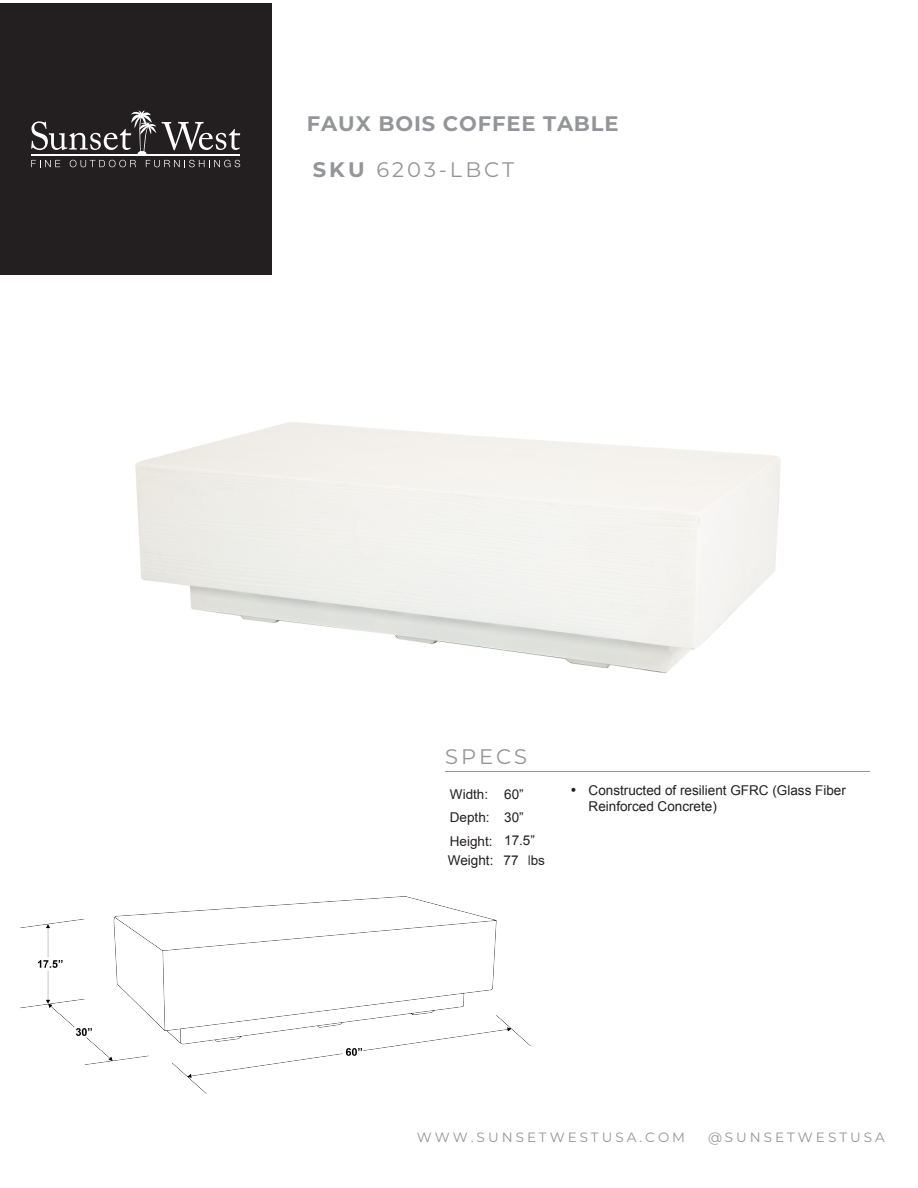
<style>
.page{position:relative;width:918px;height:1188px;background:#fff}
.page>*{position:absolute;margin:0;border:0;box-sizing:border-box;transform-origin:0 0}
.t1{font:700 21px/45.6px "Montserrat";letter-spacing:.04em;color:#939598}
.t2{font:21px "Montserrat";letter-spacing:.145em;color:#939598}
.t3{font:13.5px/16.2px "Arial";color:#221e1f}
.t4{font:13.5px "Montserrat";letter-spacing:.225em;color:#939598}
.t5{font:13.5px/23.4px "Arial";color:#231f20}
.s1{font-weight:400}
.s2{font-style:inherit}
.s3{color:#231f20}
</style>
<div class="page">
<hr style="left:445px;top:771px;width:425px;height:1px;background:#939598">
<div style="left:0;top:3px;width:272px;height:272px;background:#231f20"></div>
<svg style="left:31px;top:160px;width:29px;height:7px"></svg>
<svg style="left:70px;top:160px;width:66px;height:7px"></svg>
<svg style="left:146px;top:160px;width:94px;height:7px"></svg>
<hr style="left:31px;top:154px;width:209px;height:2px;background:#fff">
<svg style="left:31px;top:110px;width:209px;height:44px"></svg>
<img style="left:20px;top:896px;width:511px;height:198px">
<h1 class="t1" style="left:307px;top:100px;width:313px">FAUX BOIS COFFEE TABLE<br>SKU <span class="s1">6203-LBCT</span></h1>
<h1 class="t2" style="left:445px;top:742px;width:84px">SPECS</h1>
<p class="t5" style="left:450px;top:782px;width:87px"><span class="s2">W</span>idth: 60”<br><span class="s2">D</span>epth: 3<span class="s2">0</span>”<br><span class="s2">H</span>eight: 17.5”</p>
<p class="t3" style="left:448px;top:853px;width:99px">Weight: <span class="s3">77 lbs</span></p>
<p class="t3" style="left:589px;top:782px;width:259px;text-indent:-18px">• Constructed of resilient GFRC (Glass Fiber<br>Reinforced Concrete)</p>
<p class="t4" style="left:417px;top:1128px;width:270px">WWW.SUNSETWESTUSA.COM</p>
<p class="t4" style="left:708px;top:1128px;width:178px">@SUNSETWESTUSA</p>
</div>
